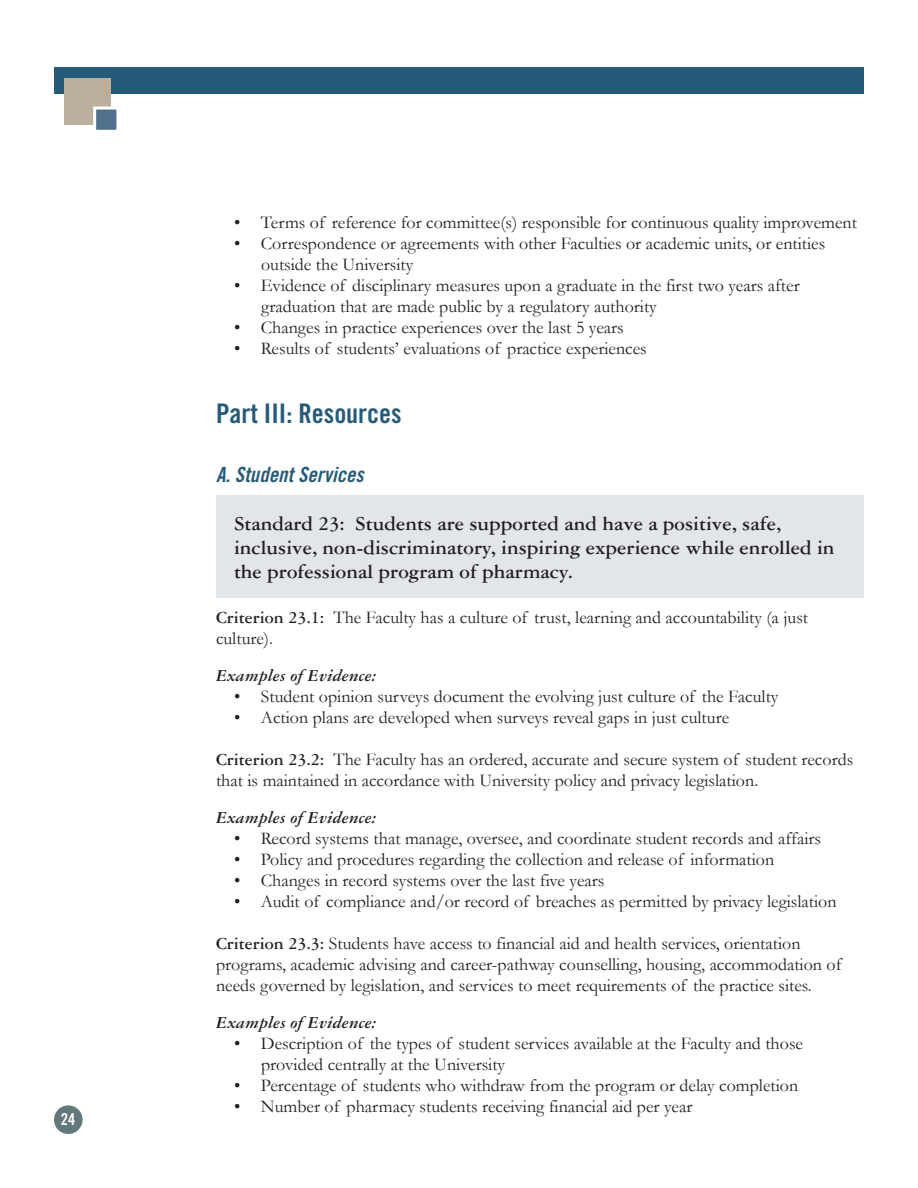
<style>
.page{position:relative;width:918px;height:1188px;background:#fff}
.page>*{position:absolute;margin:0;border:0;box-sizing:border-box;transform-origin:0 0}
.t1{font:27px "Trade Gothic Bold Cond Twenty";color:#255b79}
.t2{font:700 21px/24px "Garamond Three";color:#231f20}
.t3{font:21px "Trade Gothic Bold Cond Twenty Obl";letter-spacing:.005em;color:#255b79}
.t4{font:18px/21px "Garamond";color:#231f20}
.t5{font:italic 700 18px "Garamond Three";color:#231f20}
.t6{font:16.5px "Trade Gothic Bold Cond Twenty";color:#fff}
.s1{font-family:"Garamond Three";font-weight:700}
</style>
<div class="page">
<div style="left:216px;top:495px;width:648px;height:103px;background:#e2e5ea"></div>
<div style="left:54px;top:68px;width:810px;height:26px;background:#255b79"></div>
<div style="left:54px;top:1105px;width:29px;height:29px;background:#63787a;border-radius:50%"></div>
<div style="left:64px;top:78px;width:47px;height:47px;background:#b9af9c"></div>
<div style="left:96px;top:110px;width:20px;height:20px;background:#50708b"></div>
<div style="left:93px;top:107px;width:26px;height:26px;border:3px solid #fff"></div>
<p class="t6" style="left:61px;top:1113px;width:16px">24</p>
<p class="t4" style="left:234px;top:212px;width:625px">• Terms of reference for committee(s) responsible for continuous quality improvement</p>
<p class="t4" style="left:261px;top:233px;width:566px;text-indent:-27px">• Correspondence or agreements with other Faculties or academic units, or entities outside the University</p>
<p class="t4" style="left:261px;top:275px;width:540px;text-indent:-27px">• Evidence of disciplinary measures upon a graduate in the first two years after graduation that are made public by a regulatory authority</p>
<p class="t4" style="left:234px;top:317px;width:391px">• Changes in practice experiences over the last 5 years</p>
<p class="t4" style="left:234px;top:338px;width:414px">• Results of students’ evaluations of practice experiences</p>
<h1 class="t1" style="left:216px;top:403px;width:187px">Part III: Resources</h1>
<p class="t3" style="left:216px;top:466px;width:149px">A. Student Services</p>
<p class="t2" style="left:234px;top:513px;width:602px">Standard 23: Students are supported and have a positive, safe, inclusive, non-discriminatory, inspiring experience while enrolled in the professional program of pharmacy.</p>
<p class="t4" style="left:216px;top:607px;width:594px"><span class="s1">Criterion 23.1:</span> The Faculty has a culture of trust, learning and accountability (a just culture).</p>
<p class="t5" style="left:216px;top:669px;width:162px">Examples of Evidence:</p>
<p class="t4" style="left:234px;top:686px;width:546px">• Student opinion surveys document the evolving just culture of the Faculty</p>
<p class="t4" style="left:234px;top:707px;width:497px">• Action plans are developed when surveys reveal gaps in just culture</p>
<p class="t4" style="left:216px;top:749px;width:639px"><span class="s1">Criterion 23.2:</span> The Faculty has an ordered, accurate and secure system of student records that is maintained in accordance with University policy and privacy legislation.</p>
<p class="t5" style="left:216px;top:811px;width:162px">Examples of Evidence:</p>
<p class="t4" style="left:234px;top:828px;width:589px">• Record systems that manage, oversee, and coordinate student records and affairs</p>
<p class="t4" style="left:234px;top:849px;width:542px">• Policy and procedures regarding the collection and release of information</p>
<p class="t4" style="left:234px;top:870px;width:372px">• Changes in record systems over the last five years</p>
<p class="t4" style="left:234px;top:891px;width:604px">• Audit of compliance and/or record of breaches as permitted by privacy legislation</p>
<p class="t4" style="left:216px;top:933px;width:627px"><span class="s1">Criterion 23.3:</span> Students have access to financial aid and health services, orientation programs, academic advising and career-pathway counselling, housing, accommodation of needs governed by legislation, and services to meet requirements of the practice sites.</p>
<p class="t5" style="left:216px;top:1016px;width:162px">Examples of Evidence:</p>
<p class="t4" style="left:261px;top:1033px;width:544px;text-indent:-27px">• Description of the types of student services available at the Faculty and those provided centrally at the University</p>
<p class="t4" style="left:234px;top:1075px;width:566px">• Percentage of students who withdraw from the program or delay completion</p>
<p class="t4" style="left:234px;top:1096px;width:460px">• Number of pharmacy students receiving financial aid per year</p>
</div>
